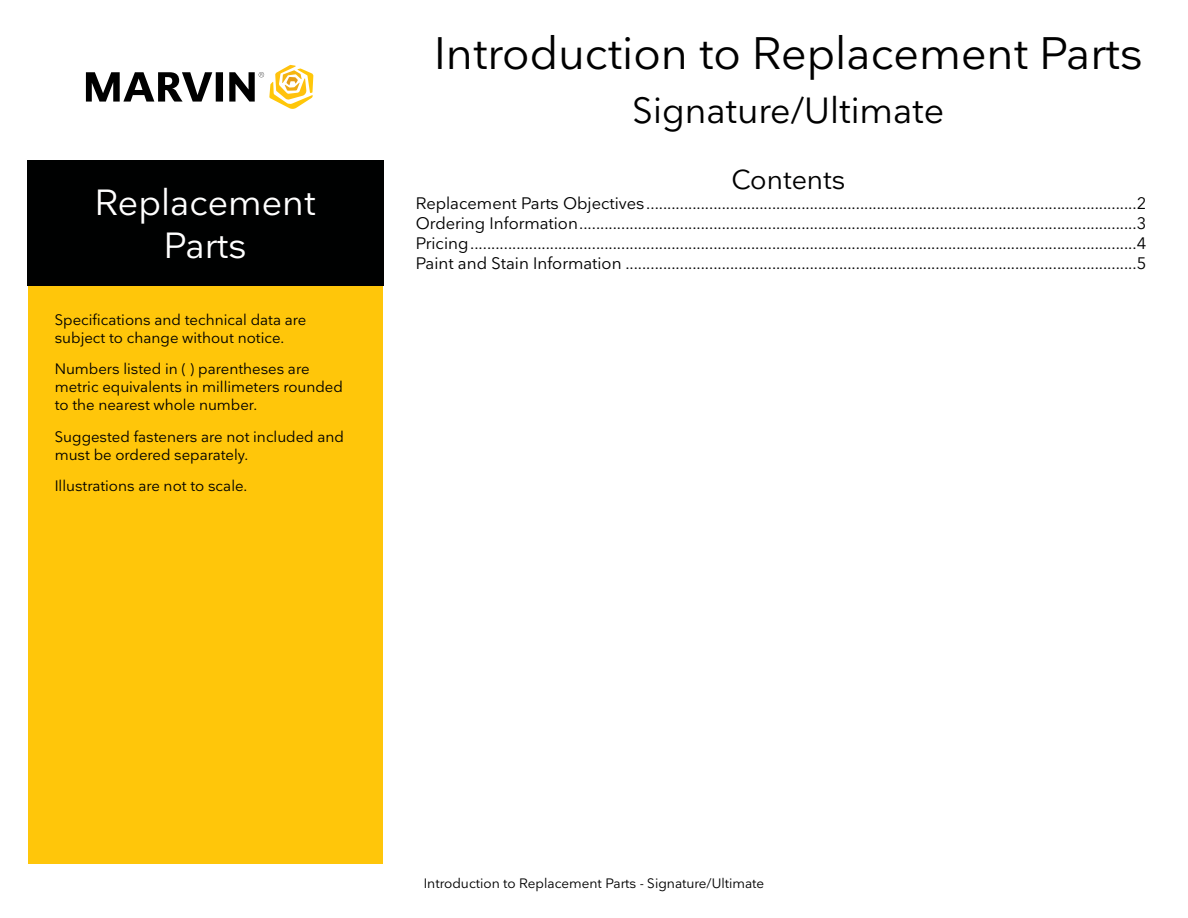
<style>
.page{position:relative;width:1188px;height:918px;background:#fff}
.page>*{position:absolute;margin:0;border:0;box-sizing:border-box;transform-origin:0 0}
.t1{font:45px "Nationale";color:#000}
.t2{font:36px "Nationale";color:#000}
.t3{font:36px/43.2px "Nationale";color:#fff;text-align:center}
.t4{font:27px "Nationale";color:#000101}
.t5{font:16.5px/19.8px "Nationale";color:#000101;text-align:justify}
.t6{font:15px/18px "Nationale";color:#000101}
.t7{font:13.5px "Nationale";color:#000101}
</style>
<div class="page">
<div style="left:27px;top:160px;width:356px;height:126px;background:#000101"></div>
<svg style="left:86px;top:65px;width:227px;height:44px"></svg>
<div style="left:28px;top:286px;width:355px;height:578px;background:#ffc60a"></div>
<h2 class="t3" style="left:95px;top:180px;width:222px">Replacement<br>Parts</h2>
<p class="t6" style="left:55px;top:310px;width:253px">Specifications and technical data are subject to change without notice.</p>
<p class="t6" style="left:55px;top:360px;width:290px">Numbers listed in ( ) parentheses are metric equivalents in millimeters rounded to the nearest whole number.</p>
<p class="t6" style="left:55px;top:427px;width:291px">Suggested fasteners are not included and must be ordered separately.</p>
<p class="t6" style="left:55px;top:477px;width:194px">Illustrations are not to scale.</p>
<h1 class="t1" style="left:434px;top:24px;width:710px">Introduction to Replacement Parts</h1>
<h2 class="t2" style="left:633px;top:87px;width:313px">Signature/Ultimate</h2>
<h3 class="t4" style="left:731px;top:163px;width:116px">Contents</h3>
<p class="t5" style="left:416px;top:193px;width:732px">Replacement Parts Objectives.....................................................................................................................2<br>Ordering Information.....................................................................................................................................3<br>Pricing...............................................................................................................................................................4<br>Paint and Stain Information ..........................................................................................................................5</p>
<p class="t7" style="left:424px;top:874px;width:342px">Introduction to Replacement Parts - Signature/Ultimate</p>
</div>
